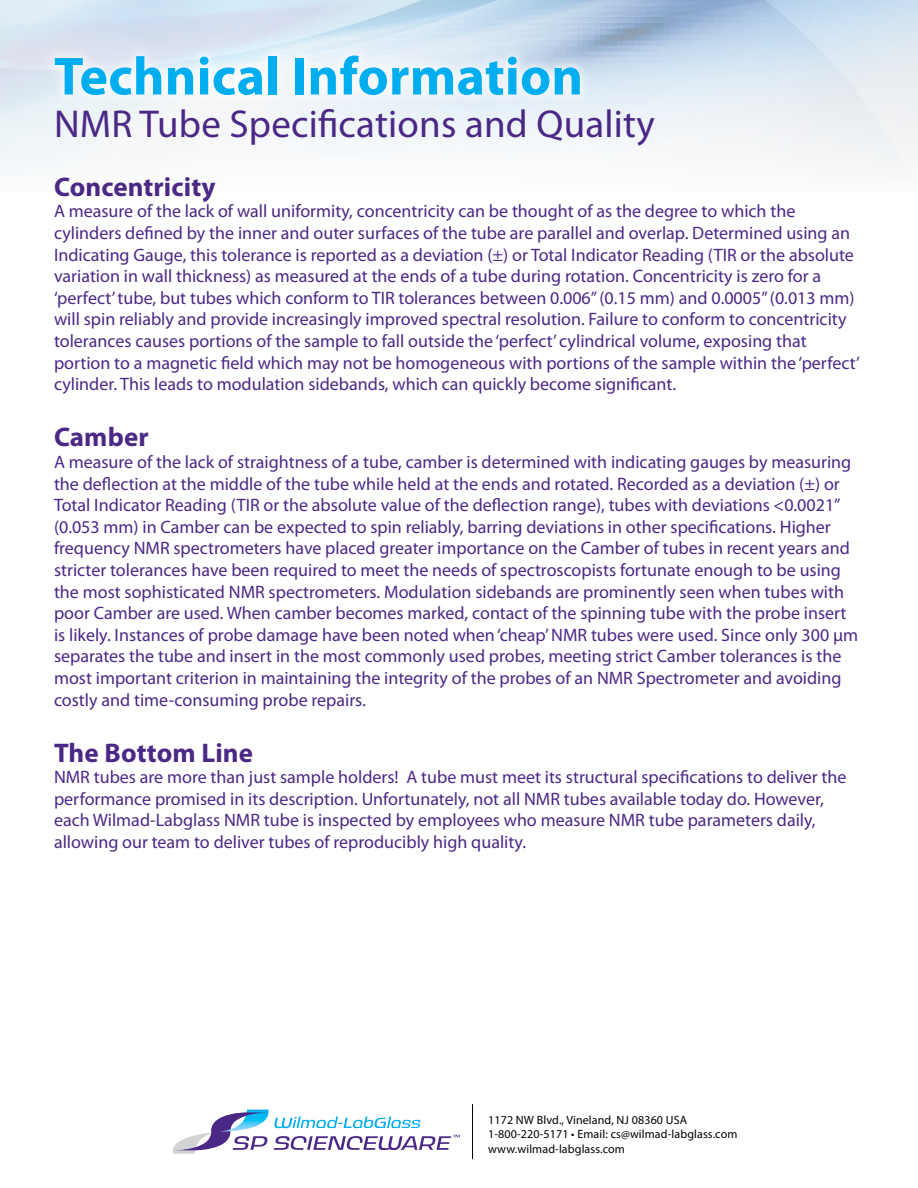
<style>
.page{position:relative;width:918px;height:1188px;background:#fff}
.page>*{position:absolute;margin:0;border:0;box-sizing:border-box;transform-origin:0 0}
.t1{font:700 54px "Myriad Pro";letter-spacing:.005em;color:#00aeef}
.t2{font:39px "Myriad Pro";letter-spacing:.005em;color:#4b2885}
.t3{font:700 27px "Myriad Pro";letter-spacing:.005em;color:#4b2885}
.t4{font:18px/21.6px "Myriad Pro";color:#4b2885}
.t5{font:12px/14.4px "Myriad Pro";letter-spacing:.01em;color:#000}
</style>
<div class="page">
<svg style="left:173px;top:1110px;width:287px;height:44px"></svg>
<hr style="left:472px;top:1104px;width:1px;height:55px;background:#000">
<div style="left:42px;top:43px;width:551px;height:64px;background:#fff;opacity:.75"></div>
<h1 class="t1" style="left:54px;top:41px;width:531px">Technical Information</h1>
<h2 class="t2" style="left:54px;top:100px;width:603px">NMR Tube Specifications and Quality</h2>
<h3 class="t3" style="left:54px;top:169px;width:163px">Concentricity</h3>
<p class="t4" style="left:54px;top:200px;width:807px">A measure of the lack of wall uniformity, concentricity can be thought of as the degree to which the cylinders defined by the inner and outer surfaces of the tube are parallel and overlap. Determined using an Indicating Gauge, this tolerance is reported as a deviation (±) or Total Indicator Reading (TIR or the absolute variation in wall thickness) as measured at the ends of a tube during rotation. Concentricity is zero for a ‘perfect’ tube, but tubes which conform to TIR tolerances between 0.006” (0.15 mm) and 0.0005” (0.013 mm) will spin reliably and provide increasingly improved spectral resolution. Failure to conform to concentricity tolerances causes portions of the sample to fall outside the ‘perfect’ cylindrical volume, exposing that portion to a magnetic field which may not be homogeneous with portions of the sample within the ‘perfect’ cylinder. This leads to modulation sidebands, which can quickly become significant.</p>
<h3 class="t3" style="left:54px;top:420px;width:96px">Camber</h3>
<p class="t4" style="left:54px;top:451px;width:806px">A measure of the lack of straightness of a tube, camber is determined with indicating gauges by measuring the deflection at the middle of the tube while held at the ends and rotated. Recorded as a deviation (±) or Total Indicator Reading (TIR or the absolute value of the deflection range), tubes with deviations &lt;0.0021” (0.053 mm) in Camber can be expected to spin reliably, barring deviations in other specifications. Higher frequency NMR spectrometers have placed greater importance on the Camber of tubes in recent years and stricter tolerances have been required to meet the needs of spectroscopists fortunate enough to be using the most sophisticated NMR spectrometers. Modulation sidebands are prominently seen when tubes with poor Camber are used. When camber becomes marked, contact of the spinning tube with the probe insert is likely. Instances of probe damage have been noted when ‘cheap’ NMR tubes were used. Since only 300 µm separates the tube and insert in the most commonly used probes, meeting strict Camber tolerances is the most important criterion in maintaining the integrity of the probes of an NMR Spectrometer and avoiding costly and time-consuming probe repairs.</p>
<h3 class="t3" style="left:54px;top:735px;width:201px">The Bottom Line</h3>
<p class="t4" style="left:54px;top:766px;width:794px">NMR tubes are more than just sample holders! A tube must meet its structural specifications to deliver the performance promised in its description. Unfortunately, not all NMR tubes available today do. However, each Wilmad-Labglass NMR tube is inspected by employees who measure NMR tube parameters daily, allowing our team to deliver tubes of reproducibly high quality.</p>
<p class="t5" style="left:488px;top:1113px;width:251px">1172 NW Blvd., Vineland, NJ 08360 USA<br>1-800-220-5171 • Email: cs@wilmad-labglass.com www.wilmad-labglass.com</p>
</div>
